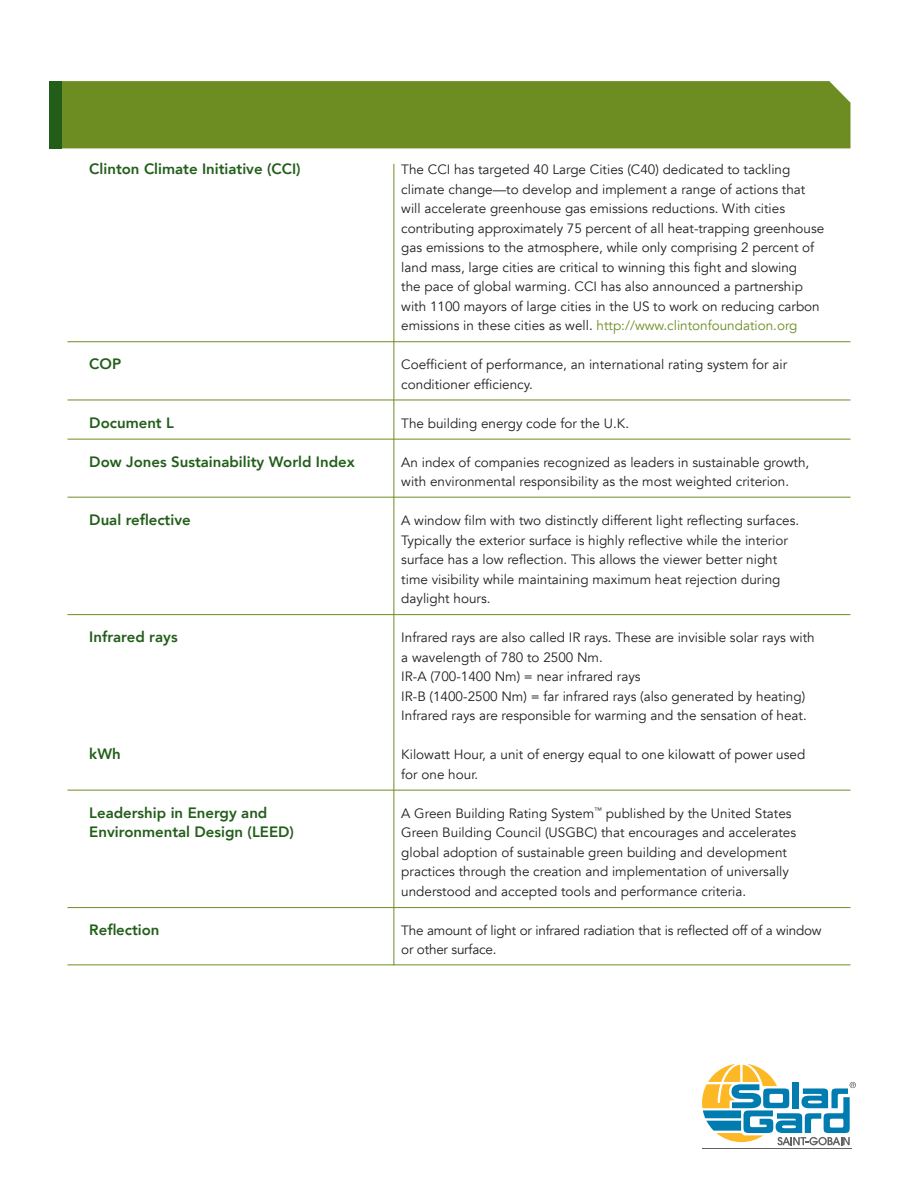
<style>
.page{position:relative;width:918px;height:1188px;background:#fff}
.page>*{position:absolute;margin:0;border:0;box-sizing:border-box;transform-origin:0 0}
.Text_Head{font:800 15px "Avenir LT Com";color:#225e1a}
.Text_Head-2{font:13.5px/19.5px "Avenir LT Com";color:#231f20}
.Body_Text{font:13.5px "Avenir LT Com";color:#231f20}
.s1{color:#6d8d23}
</style>
<div class="page">
<hr style="left:68px;top:341px;width:782px;height:1px;background:#6d8d23">
<hr style="left:393px;top:164px;width:1px;height:801px;background:#6d8d23">
<hr style="left:68px;top:400px;width:782px;height:1px;background:#6d8d23">
<hr style="left:68px;top:439px;width:782px;height:1px;background:#6d8d23">
<hr style="left:68px;top:497px;width:782px;height:1px;background:#6d8d23">
<hr style="left:68px;top:614px;width:782px;height:1px;background:#6d8d23">
<hr style="left:68px;top:790px;width:782px;height:1px;background:#6d8d23">
<hr style="left:68px;top:907px;width:782px;height:1px;background:#6d8d23">
<hr style="left:68px;top:964px;width:782px;height:1px;background:#6d8d23">
<div style="left:62px;top:81px;width:789px;height:67px;background:#6d8d23"></div>
<div style="left:49px;top:81px;width:13px;height:67px;background:#225e1a"></div>
<svg style="left:702px;top:1064px;width:154px;height:81px"></svg>
<hr style="left:702px;top:1148px;width:150px;height:1px;background:#636366">
<p class="Text_Head" style="left:89px;top:160px;width:213px">Clinton Climate Initiative (CCI)</p>
<p class="Text_Head-2" style="left:401px;top:160px;width:424px">The CCI has targeted 40 Large Cities (C40) dedicated to tackling climate change—to develop and implement a range of actions that will accelerate greenhouse gas emissions reductions. With cities contributing approximately 75 percent of all heat-trapping greenhouse gas emissions to the atmosphere, while only comprising 2 percent of land mass, large cities are critical to winning this fight and slowing<br>the pace of global warming. CCI has also announced a partnership with 1100 mayors of large cities in the US to work on reducing carbon emissions in these cities as well. <span class="s1">http://www.clintonfoundation.org</span></p>
<p class="Text_Head" style="left:89px;top:355px;width:33px">COP</p>
<p class="Text_Head-2" style="left:401px;top:355px;width:387px">Coefficient of performance, an international rating system for air conditioner efficiency.</p>
<p class="Text_Head" style="left:89px;top:414px;width:86px">Document L</p>
<p class="Text_Head-2" style="left:401px;top:414px;width:229px">The building energy code for the U.K.</p>
<p class="Text_Head" style="left:89px;top:453px;width:267px">Dow Jones Sustainability World Index</p>
<p class="Text_Head-2" style="left:401px;top:453px;width:410px">An index of companies recognized as leaders in sustainable growth, with environmental responsibility as the most weighted criterion.</p>
<p class="Text_Head" style="left:89px;top:511px;width:103px">Dual reflective</p>
<p class="Text_Head-2" style="left:401px;top:511px;width:399px">A window film with two distinctly different light reflecting surfaces.<br>Typically the exterior surface is highly reflective while the interior surface has a low reflection. This allows the viewer better night</p>
<p class="Text_Head-2" style="left:401px;top:570px;width:381px">time visibility while maintaining maximum heat rejection during daylight hours.</p>
<p class="Text_Head" style="left:89px;top:628px;width:90px">Infrared rays</p>
<p class="Text_Head-2" style="left:401px;top:628px;width:415px">Infrared rays are also called IR rays. These are invisible solar rays with a wavelength of 780 to 2500 Nm.</p>
<p class="Body_Text" style="left:401px;top:669px;width:241px">IR-A (700-1400 Nm) = near infrared rays</p>
<p class="Body_Text" style="left:401px;top:688px;width:405px">IR-B (1400-2500 Nm) = far infrared rays (also generated by heating)</p>
<p class="Body_Text" style="left:401px;top:708px;width:407px">Infrared rays are responsible for warming and the sensation of heat.</p>
<p class="Text_Head" style="left:89px;top:745px;width:33px">kWh</p>
<p class="Text_Head-2" style="left:401px;top:745px;width:405px">Kilowatt Hour, a unit of energy equal to one kilowatt of power used for one hour.</p>
<p class="Text_Head" style="left:89px;top:804px;width:180px">Leadership in Energy and</p>
<p class="Text_Head-2" style="left:401px;top:804px;width:392px">A Green Building Rating System<sup>™</sup> published by the United States</p>
<p class="Text_Head" style="left:89px;top:823px;width:206px">Environmental Design (LEED)</p>
<p class="Text_Head-2" style="left:401px;top:823px;width:396px">Green Building Council (USGBC) that encourages and accelerates global adoption of sustainable green building and development practices through the creation and implementation of universally understood and accepted tools and performance criteria.</p>
<p class="Text_Head" style="left:89px;top:921px;width:72px">Reflection</p>
<p class="Text_Head-2" style="left:401px;top:921px;width:422px">The amount of light or infrared radiation that is reflected off of a window or other surface.</p>
</div>
